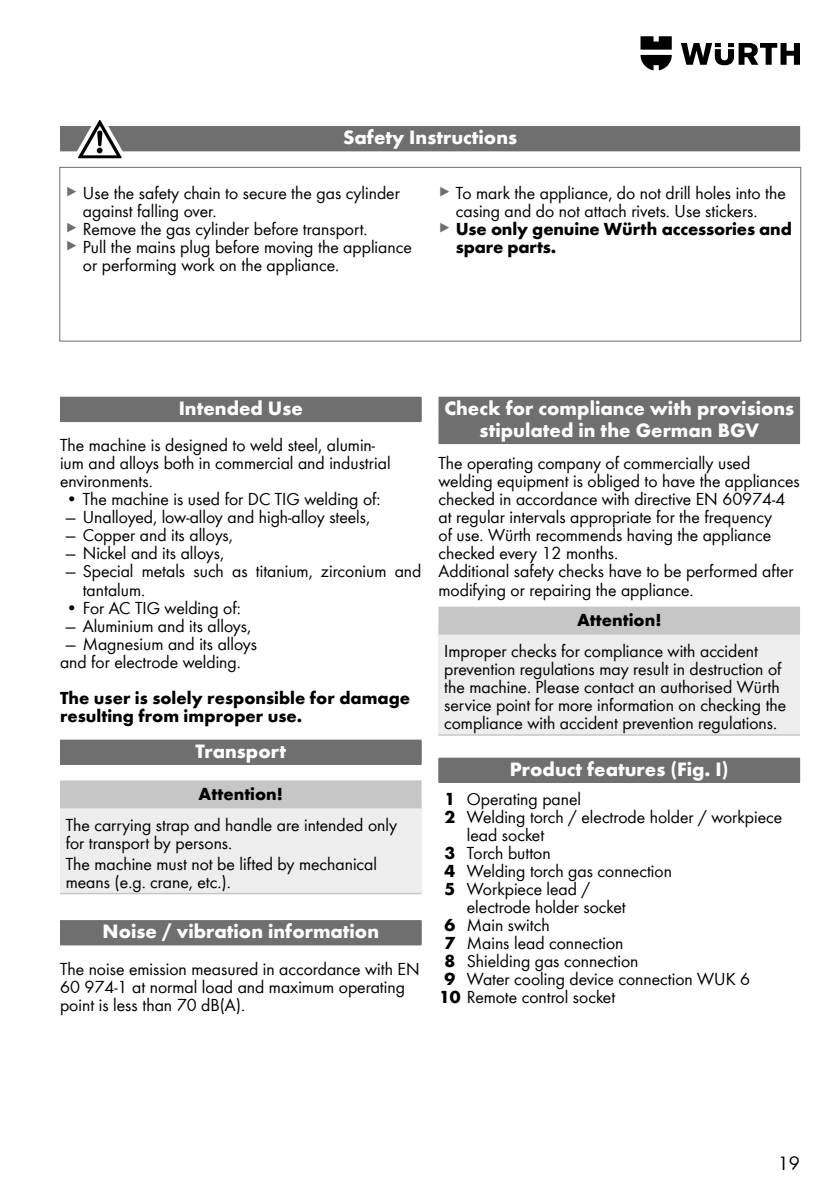
<style>
.page{position:relative;width:840px;height:1191px;background:#fff}
.page>*{position:absolute;margin:0;border:0;box-sizing:border-box;transform-origin:0 0}
.t1{font:700 20px/22px "Wuerth";color:#fff;text-align:center}
.t2{font:20px "Wuerth";color:#000}
.t3{font:18px/18px "Wuerth";color:#000}
.t4{font:700 18px/18px "Wuerth";color:#000}
.s1{font-size:22px;color:#706f6f}
.s2{font-weight:400;font-size:22px;color:#706f6f}
.s3{font-weight:700}
</style>
<div class="page">
<svg style="left:681px;top:43px;width:118px;height:22px"></svg>
<svg style="left:640px;top:36px;width:31px;height:34px"></svg>
<div style="left:60px;top:126px;width:739px;height:24px;background:#706f6f"></div>
<div style="left:60px;top:127px;width:739px;height:24px;background:#706f6f"></div>
<svg style="left:71px;top:120px;width:57px;height:39px"></svg>
<svg style="left:59px;top:166px;width:742px;height:176px"></svg>
<div style="left:60px;top:397px;width:361px;height:24px;background:#706f6f"></div>
<div style="left:60px;top:398px;width:361px;height:24px;background:#706f6f"></div>
<div style="left:60px;top:739px;width:361px;height:24px;background:#706f6f"></div>
<div style="left:60px;top:741px;width:361px;height:24px;background:#706f6f"></div>
<div style="left:60px;top:920px;width:361px;height:24px;background:#7c7b7b"></div>
<div style="left:60px;top:921px;width:361px;height:24px;background:#706f6f"></div>
<div style="left:60px;top:800px;width:361px;height:93px;background:#ededed"></div>
<hr style="left:60px;top:892px;width:361px;height:2px;background:#c6c6c6">
<div style="left:60px;top:780px;width:361px;height:28px;background:#c6c6c6"></div>
<div style="left:438px;top:397px;width:361px;height:24px;background:#706f6f"></div>
<div style="left:438px;top:420px;width:361px;height:24px;background:#706f6f"></div>
<div style="left:438px;top:757px;width:361px;height:24px;background:#706f6f"></div>
<div style="left:438px;top:759px;width:361px;height:24px;background:#706f6f"></div>
<div style="left:438px;top:626px;width:361px;height:109px;background:#ededed"></div>
<hr style="left:438px;top:734px;width:361px;height:1px;background:#c6c6c6">
<div style="left:438px;top:606px;width:361px;height:28px;background:#c6c6c6"></div>
<p class="t1" style="left:343px;top:125px;width:175px">Safety Instructions</p>
<p class="t3" style="left:66px;top:183px;width:335px"><span class="s1">▸</span> Use the safety chain to secure the gas cylinder</p>
<p class="t3" style="left:83px;top:201px;width:135px">against falling over.</p>
<p class="t3" style="left:66px;top:219px;width:303px"><span class="s1">▸</span> Remove the gas cylinder before transport.</p>
<p class="t3" style="left:66px;top:237px;width:347px"><span class="s1">▸</span> Pull the mains plug before moving the appliance</p>
<p class="t3" style="left:83px;top:255px;width:257px">or performing work on the appliance.</p>
<p class="t3" style="left:438px;top:183px;width:348px"><span class="s1">▸</span> To mark the appliance, do not drill holes into the</p>
<p class="t3" style="left:455px;top:201px;width:303px">casing and do not attach rivets. Use stickers.</p>
<p class="t4" style="left:438px;top:218px;width:354px"><span class="s2">▸</span> Use only genuine Würth accessories and</p>
<p class="t4" style="left:455px;top:236px;width:102px">spare parts.</p>
<p class="t1" style="left:178px;top:396px;width:126px">Intended Use</p>
<p class="t3" style="left:60px;top:435px;width:332px">The machine is designed to weld steel, alumin&shy;ium and alloys both in commercial and industrial environments.</p>
<p class="t3" style="left:66px;top:489px;width:316px">• The machine is used for DC TIG welding of:</p>
<p class="t3" style="left:66px;top:507px;width:306px">— Unalloyed, low-alloy and high-alloy steels,</p>
<p class="t3" style="left:66px;top:525px;width:169px">— Copper and its alloys,</p>
<p class="t3" style="left:66px;top:543px;width:160px">— Nickel and its alloys,</p>
<p class="t3" style="left:83px;top:561px;width:340px;text-indent:-17px">— Special metals such as titanium, zirconium and tantalum.</p>
<p class="t3" style="left:66px;top:597px;width:176px">• For AC TIG welding of:</p>
<p class="t3" style="left:66px;top:615px;width:187px">— Aluminium and its alloys,</p>
<p class="t3" style="left:60px;top:634px;width:198px;text-indent:6px">— Magnesium and its alloys and for electrode welding.</p>
<p class="t4" style="left:60px;top:687px;width:351px">The user is solely responsible for damage resulting from improper use.</p>
<p class="t1" style="left:195px;top:738px;width:92px">Transport</p>
<p class="t4" style="left:198px;top:784px;width:86px">Attention!</p>
<p class="t3" style="left:66px;top:815px;width:332px">The carrying strap and handle are intended only for transport by persons.</p>
<p class="t3" style="left:66px;top:854px;width:313px">The machine must not be lifted by mechanical means (e.g. crane, etc.).</p>
<p class="t1" style="left:102px;top:919px;width:278px">Noise / vibration information</p>
<p class="t3" style="left:60px;top:958px;width:361px">The noise emission measured in accordance with EN<br>60 974-1 at normal load and maximum operating point is less than 70 dB(A).</p>
<p class="t1" style="left:444px;top:396px;width:351px">Check for compliance with provisions stipulated in the German BGV</p>
<p class="t3" style="left:438px;top:453px;width:362px">The operating company of commercially used welding equipment is obliged to have the appliances checked in accordance with directive EN 60974-4 at regular intervals appropriate for the frequency<br>of use. Würth recommends having the appliance checked every 12 months.<br>Additional safety checks have to be performed after modifying or repairing the appliance.</p>
<p class="t4" style="left:576px;top:610px;width:86px">Attention!</p>
<p class="t3" style="left:444px;top:641px;width:343px">Improper checks for compliance with accident prevention regulations may result in destruction of the machine. Please contact an authorised Würth service point for more information on checking the compliance with accident prevention regulations.</p>
<p class="t1" style="left:509px;top:757px;width:220px">Product features (Fig. I)</p>
<p class="t3" style="left:444px;top:789px;width:138px"><span class="s3">1</span> Operating panel</p>
<p class="t3" style="left:444px;top:807px;width:339px"><span class="s3">2</span> Welding torch / electrode holder / workpiece</p>
<p class="t3" style="left:466px;top:825px;width:79px">lead socket</p>
<p class="t3" style="left:444px;top:843px;width:108px"><span class="s3">3</span> Torch button</p>
<p class="t3" style="left:444px;top:861px;width:229px"><span class="s3">4</span> Welding torch gas connection</p>
<p class="t3" style="left:444px;top:879px;width:147px"><span class="s3">5</span> Workpiece lead /</p>
<p class="t3" style="left:466px;top:897px;width:160px">electrode holder socket</p>
<p class="t3" style="left:444px;top:915px;width:106px"><span class="s3">6</span> Main switch</p>
<p class="t3" style="left:444px;top:933px;width:180px"><span class="s3">7</span> Mains lead connection</p>
<p class="t3" style="left:444px;top:951px;width:195px"><span class="s3">8</span> Shielding gas connection</p>
<p class="t3" style="left:444px;top:969px;width:307px"><span class="s3">9</span> Water cooling device connection WUK 6</p>
<p class="t3" style="left:439px;top:987px;width:177px"><span class="s3">10</span> Remote control socket</p>
<p class="t2" style="left:777px;top:1150px;width:24px">19</p>
</div>
